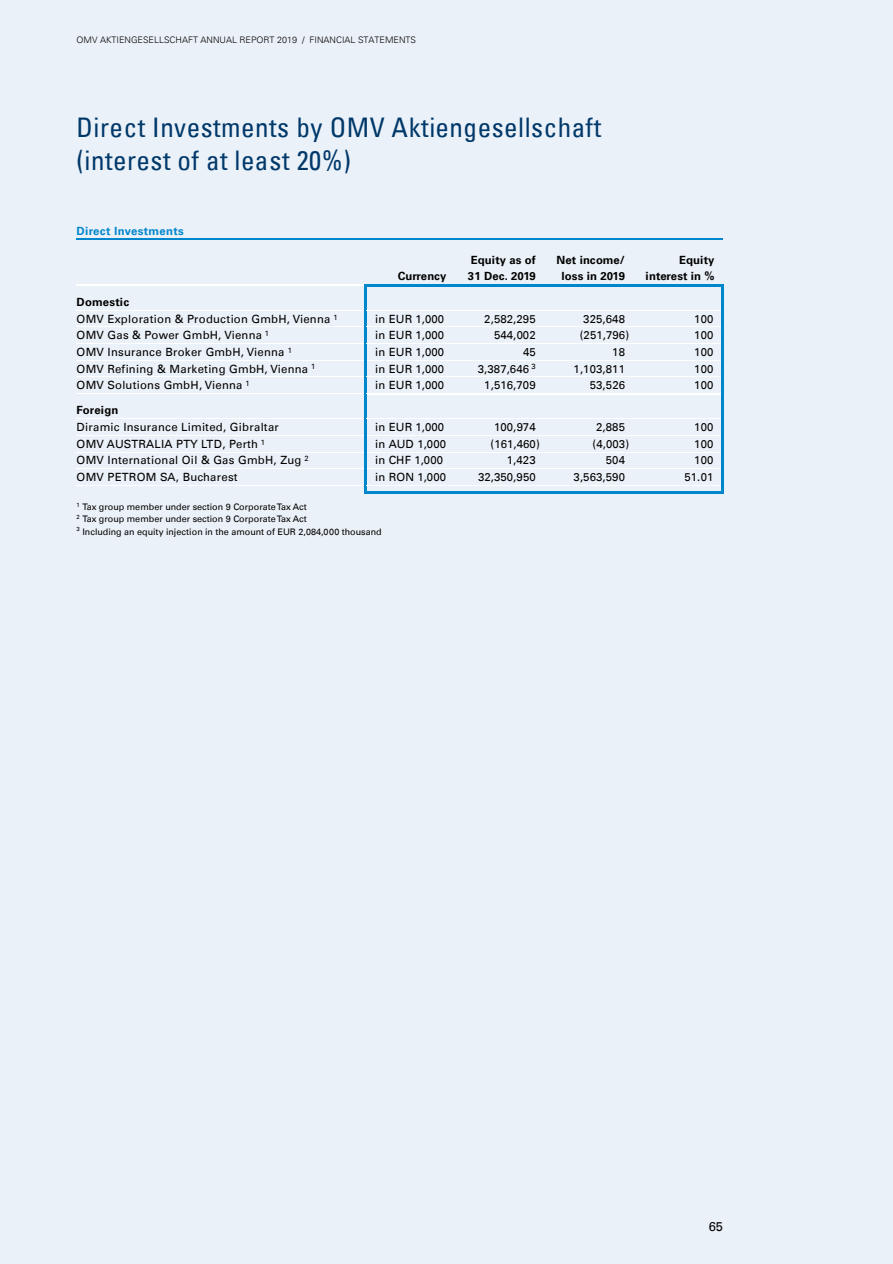
<style>
.page{position:relative;width:893px;height:1264px;background:#fff}
.page>*{position:absolute;margin:0;border:0;box-sizing:border-box;transform-origin:0 0}
.t1{font:condensed 27px/33px "Univers LT";letter-spacing:.02em;color:#00386a}
.t2{font:12.75px "Univers LTOMV";color:#000}
.t3{font:11.4px "Univers LTOMV";letter-spacing:.015em;color:#000}
.t4{font:700 11.4px/16px "Univers LTOMV";letter-spacing:.01em;color:#000}
.t5{font:700 11.4px "Univers LTOMV";letter-spacing:.025em;color:#0086cd}
.t6{font:9px "Univers LTOMV";color:#000}
.t7{font:300 9px "Univers Com 45";color:#000}
</style>
<div class="page">
<div style="left:0;top:0;width:893px;height:1263px;background:#ebf1f8"></div>
<hr style="left:76px;top:238px;width:289px;height:1px;background:#0086cd">
<hr style="left:367px;top:238px;width:88px;height:1px;background:#0086cd">
<hr style="left:456px;top:238px;width:88px;height:1px;background:#0086cd">
<hr style="left:545px;top:238px;width:89px;height:1px;background:#0086cd">
<hr style="left:635px;top:238px;width:88px;height:1px;background:#0086cd">
<hr style="left:76px;top:284px;width:288px;height:1px;background:#fff">
<hr style="left:369px;top:284px;width:86px;height:2px;background:#0086cd">
<hr style="left:457px;top:284px;width:87px;height:2px;background:#0086cd">
<hr style="left:546px;top:284px;width:88px;height:2px;background:#0086cd">
<hr style="left:636px;top:284px;width:86px;height:2px;background:#0086cd">
<hr style="left:364px;top:286px;width:3px;height:24px;background:#0086cd">
<hr style="left:722px;top:286px;width:2px;height:24px;background:#0086cd">
<hr style="left:76px;top:310px;width:288px;height:1px;background:#fff">
<hr style="left:367px;top:310px;width:88px;height:1px;background:#fff">
<hr style="left:456px;top:310px;width:88px;height:1px;background:#fff">
<hr style="left:545px;top:310px;width:89px;height:1px;background:#fff">
<hr style="left:634px;top:310px;width:88px;height:1px;background:#fff">
<hr style="left:364px;top:310px;width:3px;height:16px;background:#0086cd">
<hr style="left:76px;top:326px;width:288px;height:1px;background:#fff">
<hr style="left:367px;top:326px;width:88px;height:1px;background:#fff">
<hr style="left:456px;top:326px;width:88px;height:1px;background:#fff">
<hr style="left:545px;top:326px;width:89px;height:1px;background:#fff">
<hr style="left:634px;top:326px;width:88px;height:1px;background:#fff">
<hr style="left:364px;top:327px;width:3px;height:16px;background:#0086cd">
<hr style="left:76px;top:343px;width:288px;height:1px;background:#fff">
<hr style="left:367px;top:343px;width:88px;height:1px;background:#fff">
<hr style="left:456px;top:343px;width:88px;height:1px;background:#fff">
<hr style="left:545px;top:343px;width:89px;height:1px;background:#fff">
<hr style="left:634px;top:343px;width:88px;height:1px;background:#fff">
<hr style="left:364px;top:344px;width:3px;height:15px;background:#0086cd">
<hr style="left:76px;top:359px;width:288px;height:1px;background:#fff">
<hr style="left:367px;top:359px;width:88px;height:1px;background:#fff">
<hr style="left:456px;top:359px;width:88px;height:1px;background:#fff">
<hr style="left:545px;top:359px;width:89px;height:1px;background:#fff">
<hr style="left:634px;top:359px;width:88px;height:1px;background:#fff">
<hr style="left:364px;top:360px;width:3px;height:16px;background:#0086cd">
<hr style="left:76px;top:376px;width:288px;height:1px;background:#fff">
<hr style="left:367px;top:376px;width:88px;height:1px;background:#fff">
<hr style="left:456px;top:376px;width:88px;height:1px;background:#fff">
<hr style="left:545px;top:376px;width:89px;height:1px;background:#fff">
<hr style="left:634px;top:376px;width:88px;height:1px;background:#fff">
<hr style="left:364px;top:377px;width:3px;height:16px;background:#0086cd">
<hr style="left:76px;top:393px;width:288px;height:1px;background:#fff">
<hr style="left:367px;top:393px;width:88px;height:1px;background:#fff">
<hr style="left:456px;top:393px;width:88px;height:1px;background:#fff">
<hr style="left:546px;top:393px;width:88px;height:1px;background:#fff">
<hr style="left:635px;top:393px;width:87px;height:1px;background:#fff">
<svg style="left:722px;top:310px;width:2px;height:84px"></svg>
<hr style="left:364px;top:394px;width:3px;height:24px;background:#0086cd">
<hr style="left:722px;top:394px;width:2px;height:24px;background:#0086cd">
<hr style="left:76px;top:418px;width:288px;height:1px;background:#fff">
<hr style="left:367px;top:418px;width:88px;height:1px;background:#fff">
<hr style="left:456px;top:418px;width:88px;height:1px;background:#fff">
<hr style="left:545px;top:418px;width:89px;height:1px;background:#fff">
<hr style="left:634px;top:418px;width:88px;height:1px;background:#fff">
<hr style="left:364px;top:419px;width:3px;height:16px;background:#0086cd">
<hr style="left:76px;top:435px;width:288px;height:1px;background:#fff">
<hr style="left:367px;top:435px;width:88px;height:1px;background:#fff">
<hr style="left:456px;top:435px;width:88px;height:1px;background:#fff">
<hr style="left:545px;top:435px;width:89px;height:1px;background:#fff">
<hr style="left:634px;top:435px;width:88px;height:1px;background:#fff">
<hr style="left:364px;top:435px;width:3px;height:16px;background:#0086cd">
<hr style="left:76px;top:451px;width:288px;height:1px;background:#fff">
<hr style="left:367px;top:451px;width:88px;height:1px;background:#fff">
<hr style="left:456px;top:451px;width:88px;height:1px;background:#fff">
<hr style="left:545px;top:451px;width:89px;height:1px;background:#fff">
<hr style="left:634px;top:451px;width:88px;height:1px;background:#fff">
<hr style="left:364px;top:452px;width:3px;height:16px;background:#0086cd">
<hr style="left:76px;top:468px;width:288px;height:1px;background:#fff">
<hr style="left:367px;top:468px;width:88px;height:1px;background:#fff">
<hr style="left:456px;top:468px;width:88px;height:1px;background:#fff">
<hr style="left:545px;top:468px;width:89px;height:1px;background:#fff">
<hr style="left:634px;top:468px;width:88px;height:1px;background:#fff">
<hr style="left:364px;top:469px;width:3px;height:16px;background:#0086cd">
<hr style="left:76px;top:485px;width:288px;height:1px;background:#fff">
<hr style="left:367px;top:485px;width:88px;height:1px;background:#fff">
<hr style="left:456px;top:485px;width:88px;height:1px;background:#fff">
<hr style="left:545px;top:485px;width:89px;height:1px;background:#fff">
<hr style="left:634px;top:485px;width:88px;height:1px;background:#fff">
<svg style="left:364px;top:485px;width:3px;height:8px"></svg>
<hr style="left:367px;top:491px;width:88px;height:2px;background:#0086cd">
<hr style="left:457px;top:491px;width:87px;height:2px;background:#0086cd">
<hr style="left:546px;top:491px;width:88px;height:2px;background:#0086cd">
<hr style="left:636px;top:491px;width:86px;height:2px;background:#0086cd">
<svg style="left:722px;top:418px;width:2px;height:75px"></svg>
<p class="t7" style="left:76px;top:34px;width:341px">OMV AKTIENGESELLSCHAFT ANNUAL REPORT 2019 / FINANCIAL STATEMENTS</p>
<h1 class="t1" style="left:76px;top:109px;width:526px">Direct Investments by OMV Aktiengesellschaft (interest of at least 20%)</h1>
<p class="t5" style="left:76px;top:224px;width:109px">Direct Investments</p>
<p class="t4" style="left:398px;top:268px;width:50px">Currency</p>
<p class="t4" style="left:468px;top:252px;width:69px">Equity as of<br>31 Dec. 2019</p>
<p class="t4" style="left:556px;top:252px;width:70px;text-align:center">Net income/ loss in 2019</p>
<p class="t4" style="left:646px;top:252px;width:70px;text-align:right">Equity interest in %</p>
<p class="t4" style="left:76px;top:293px;width:54px">Domestic</p>
<p class="t3" style="left:76px;top:312px;width:263px">OMV Exploration &amp; Production GmbH, Vienna <sup>1</sup></p>
<p class="t3" style="left:375px;top:312px;width:71px">in EUR 1,000</p>
<p class="t3" style="left:484px;top:312px;width:53px">2,582,295</p>
<p class="t3" style="left:583px;top:312px;width:43px">325,648</p>
<p class="t3" style="left:694px;top:312px;width:21px">100</p>
<p class="t3" style="left:76px;top:328px;width:194px">OMV Gas &amp; Power GmbH, Vienna <sup>1</sup></p>
<p class="t3" style="left:375px;top:328px;width:71px">in EUR 1,000</p>
<p class="t3" style="left:494px;top:328px;width:43px">544,002</p>
<p class="t3" style="left:580px;top:328px;width:51px">(251,796)</p>
<p class="t3" style="left:694px;top:328px;width:21px">100</p>
<p class="t3" style="left:76px;top:345px;width:217px">OMV Insurance Broker GmbH, Vienna <sup>1</sup></p>
<p class="t3" style="left:375px;top:345px;width:71px">in EUR 1,000</p>
<p class="t3" style="left:523px;top:345px;width:14px">45</p>
<p class="t3" style="left:612px;top:345px;width:14px">18</p>
<p class="t3" style="left:694px;top:345px;width:21px">100</p>
<p class="t3" style="left:76px;top:361px;width:240px">OMV Refining &amp; Marketing GmbH, Vienna <sup>1</sup></p>
<p class="t3" style="left:375px;top:361px;width:71px">in EUR 1,000</p>
<p class="t3" style="left:478px;top:361px;width:60px">3,387,646 <sup>3</sup></p>
<p class="t3" style="left:574px;top:361px;width:53px">1,103,811</p>
<p class="t3" style="left:694px;top:361px;width:21px">100</p>
<p class="t3" style="left:76px;top:378px;width:175px">OMV Solutions GmbH, Vienna <sup>1</sup></p>
<p class="t3" style="left:375px;top:378px;width:71px">in EUR 1,000</p>
<p class="t3" style="left:484px;top:378px;width:53px">1,516,709</p>
<p class="t3" style="left:590px;top:378px;width:37px">53,526</p>
<p class="t3" style="left:694px;top:378px;width:21px">100</p>
<p class="t4" style="left:76px;top:402px;width:43px">Foreign</p>
<p class="t3" style="left:76px;top:420px;width:204px">Diramic Insurance Limited, Gibraltar</p>
<p class="t3" style="left:375px;top:420px;width:71px">in EUR 1,000</p>
<p class="t3" style="left:494px;top:420px;width:43px">100,974</p>
<p class="t3" style="left:596px;top:420px;width:30px">2,885</p>
<p class="t3" style="left:694px;top:420px;width:21px">100</p>
<p class="t3" style="left:76px;top:437px;width:190px">OMV AUSTRALIA PTY LTD, Perth <sup>1</sup></p>
<p class="t3" style="left:375px;top:437px;width:72px">in AUD 1,000</p>
<p class="t3" style="left:490px;top:437px;width:51px">(161,460)</p>
<p class="t3" style="left:592px;top:437px;width:38px">(4,003)</p>
<p class="t3" style="left:694px;top:437px;width:21px">100</p>
<p class="t3" style="left:76px;top:453px;width:234px">OMV International Oil &amp; Gas GmbH, Zug <sup>2</sup></p>
<p class="t3" style="left:375px;top:453px;width:69px">in CHF 1,000</p>
<p class="t3" style="left:507px;top:453px;width:30px">1,423</p>
<p class="t3" style="left:606px;top:453px;width:21px">504</p>
<p class="t3" style="left:694px;top:453px;width:21px">100</p>
<p class="t3" style="left:76px;top:470px;width:163px">OMV PETROM SA, Bucharest</p>
<p class="t3" style="left:375px;top:470px;width:73px">in RON 1,000</p>
<p class="t3" style="left:478px;top:470px;width:59px">32,350,950</p>
<p class="t3" style="left:574px;top:470px;width:53px">3,563,590</p>
<p class="t3" style="left:685px;top:470px;width:30px">51.01</p>
<p class="t6" style="left:76px;top:501px;width:232px"><sup>1</sup> Tax group member under section 9 Corporate Tax Act</p>
<p class="t6" style="left:76px;top:514px;width:232px"><sup>2</sup> Tax group member under section 9 Corporate Tax Act</p>
<p class="t6" style="left:76px;top:526px;width:307px"><sup>3</sup> Including an equity injection in the amount of EUR 2,084,000 thousand</p>
<p class="t2" style="left:709px;top:1218px;width:16px">65</p>
</div>
